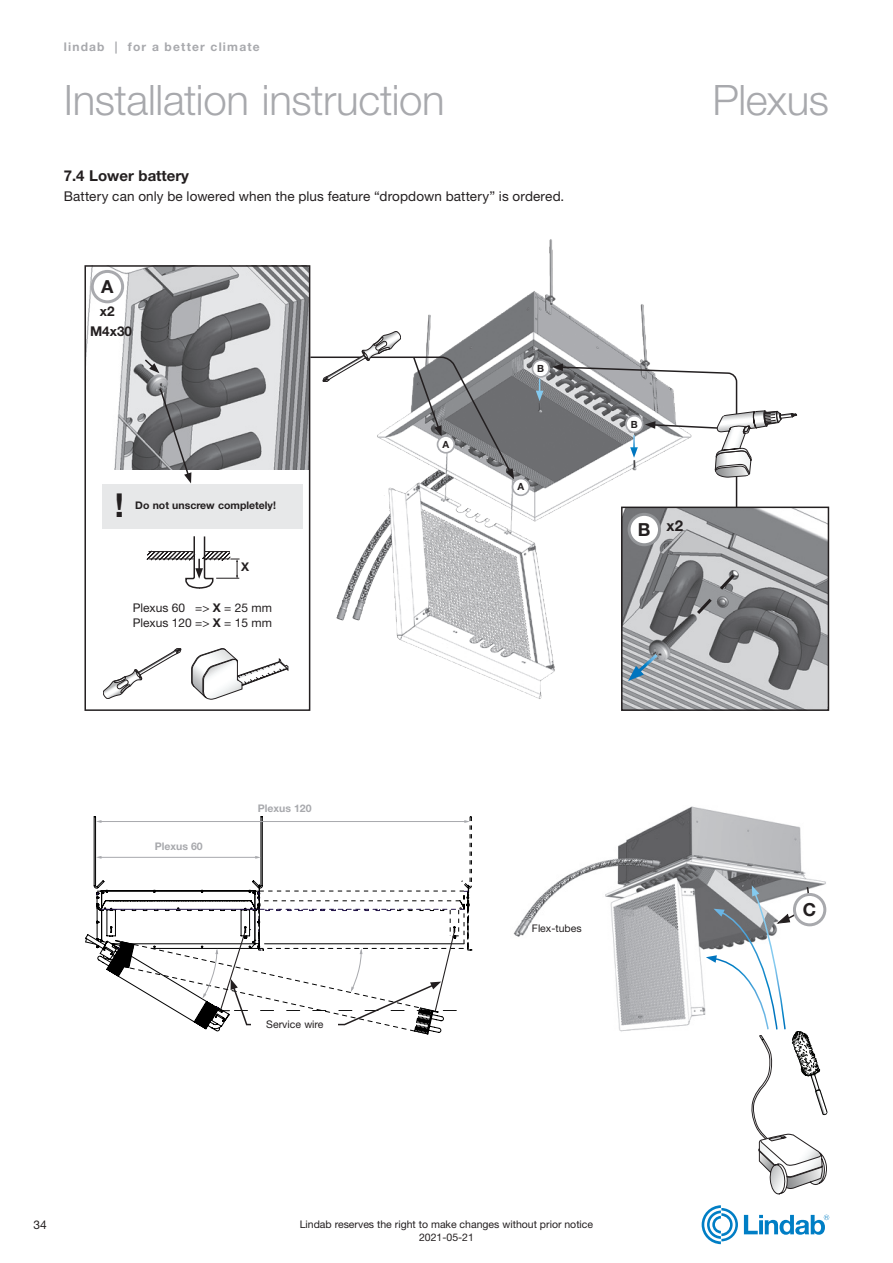
<style>
.page{position:relative;width:893px;height:1263px;background:#fff}
.page>*{position:absolute;margin:0;border:0;box-sizing:border-box;transform-origin:0 0}
.t1{font:300 42px "Helvetica Neue LT Pro";letter-spacing:-.01em;color:#a8a9ad}
.t2{font:700 33px "Helvetica Neue LT Pro";color:#231f20}
.t3{font:700 18px "Helvetica Neue LT Pro";color:#231f20}
.Subheading2-Black{font:700 15px "Helvetica Neue LT Pro";color:#231f20}
.Mellemrubrik{font:700 15px "Helvetica Neue LT Pro";color:#231f20}
.Body_left{font:13.5px "Helvetica Neue LT Pro";letter-spacing:.01em;color:#231f20}
.Mellemrubrik-2{font:700 13.5px "Helvetica Neue LT Pro";color:#231f20}
.t4{font:12px "Helvetica Neue LT Pro";color:#231f20}
.t5{font:700 12px "Helvetica Neue LT Pro";letter-spacing:.1em;color:#a8a9ad}
.t6{font:700 12px "Helvetica Neue LT Pro";color:#231f20}
.t7{font:10.5px/12.6px "Helvetica Neue LT Pro";color:#231f20;text-align:center}
.Normal{font:700 10.5px "Helvetica Neue LT Pro";color:#231f20}
.t8{font:700 10.5px "Helvetica Neue LT Pro";color:#a8a9ad}
.t9{font:700 9.9px "Helvetica Neue LT Pro";color:#231f20}
.s1{font-weight:700}
</style>
<div class="page">
<svg style="left:744px;top:1215px;width:85px;height:20px"></svg>
<svg style="left:702px;top:1205px;width:36px;height:39px"></svg>
<img style="left:513px;top:806px;width:313px;height:226px">
<img style="left:336px;top:239px;width:314px;height:460px">
<img style="left:87px;top:268px;width:220px;height:201px">
<div style="left:92px;top:271px;width:31px;height:31px;background:#fff;border-radius:50%"></div>
<div style="left:91px;top:270px;width:33px;height:33px;border:3px solid #a8a9ad;border-radius:50%"></div>
<div style="left:532px;top:360px;width:17px;height:17px;background:#fff;border-radius:50%"></div>
<div style="left:532px;top:359px;width:18px;height:19px;border:2px solid #a8a9ad;border-radius:50%"></div>
<div style="left:512px;top:479px;width:17px;height:16px;background:#fff;border-radius:50%"></div>
<div style="left:512px;top:478px;width:18px;height:18px;border:2px solid #a8a9ad;border-radius:50%"></div>
<img style="left:624px;top:510px;width:202px;height:198px">
<div style="left:621px;top:507px;width:208px;height:204px;border:2px solid #231f20"></div>
<svg style="left:694px;top:571px;width:44px;height:46px;background:#959699"></svg>
<div style="left:629px;top:514px;width:30px;height:31px;background:#fff;border-radius:50%"></div>
<div style="left:628px;top:513px;width:33px;height:33px;border:3px solid #939598;border-radius:50%"></div>
<svg style="left:158px;top:387px;width:33px;height:96px;background:#919294"></svg>
<svg style="left:143px;top:358px;width:16px;height:15px"></svg>
<svg style="left:146px;top:536px;width:94px;height:53px"></svg>
<div style="left:103px;top:484px;width:200px;height:45px;background:#e7e8e9"></div>
<div style="left:84px;top:265px;width:226px;height:446px;border:2px solid #231f20"></div>
<svg style="left:85px;top:816px;width:387px;height:218px"></svg>
<svg style="left:309px;top:331px;width:205px;height:148px"></svg>
<svg style="left:103px;top:648px;width:78px;height:51px"></svg>
<svg style="left:191px;top:648px;width:97px;height:51px"></svg>
<svg style="left:706px;top:885px;width:121px;height:309px"></svg>
<svg style="left:536px;top:379px;width:7px;height:22px"></svg>
<svg style="left:552px;top:363px;width:246px;height:146px"></svg>
<svg style="left:628px;top:651px;width:33px;height:30px"></svg>
<div style="left:252px;top:1016px;width:86px;height:17px;background:#fff"></div>
<p class="t5" style="left:64px;top:39px;width:197px">lindab | for a better climate</p>
<h1 class="t1" style="left:64px;top:74px;width:383px">Installation instruction</h1>
<h1 class="t1" style="left:713px;top:74px;width:118px">Plexus</h1>
<p class="Subheading2-Black" style="left:64px;top:166px;width:127px">7.4 Lower battery</p>
<p class="Body_left" style="left:64px;top:188px;width:502px">Battery can only be lowered when the plus feature “dropdown battery” is ordered.</p>
<p class="t3" style="left:101px;top:275px;width:14px">A</p>
<p class="Mellemrubrik-2" style="left:100px;top:303px;width:16px">x2</p>
<p class="Mellemrubrik-2" style="left:90px;top:322px;width:44px">M4x30</p>
<p class="t2" style="left:115px;top:484px;width:11px">!</p>
<p class="Normal" style="left:135px;top:499px;width:142px">Do not unscrew completely!</p>
<p class="t6" style="left:241px;top:560px;width:10px">X</p>
<p class="t4" style="left:133px;top:601px;width:141px">Plexus 60 =&gt; <span class="s1">X</span> = 25 mm</p>
<p class="t4" style="left:133px;top:615px;width:141px">Plexus 120 =&gt; <span class="s1">X</span> = 15 mm</p>
<p class="t8" style="left:155px;top:839px;width:49px">Plexus 60</p>
<p class="t8" style="left:258px;top:801px;width:55px">Plexus 120</p>
<p class="t7" style="left:266px;top:1018px;width:59px">Service wire</p>
<p class="t9" style="left:442px;top:438px;width:8px">A</p>
<p class="t9" style="left:537px;top:362px;width:8px">B</p>
<p class="t9" style="left:517px;top:481px;width:8px">A</p>
<p class="t9" style="left:631px;top:418px;width:8px">B</p>
<p class="t3" style="left:638px;top:518px;width:14px">B</p>
<p class="Mellemrubrik" style="left:667px;top:516px;width:18px">x2</p>
<p class="t7" style="left:532px;top:922px;width:51px">Flex-tubes</p>
<p class="t3" style="left:803px;top:898px;width:15px">C</p>
<p class="t4" style="left:33px;top:1217px;width:15px">34</p>
<p class="t7" style="left:300px;top:1218px;width:295px">Lindab reserves the right to make changes without prior notice<br>2021-05-21</p>
</div>
